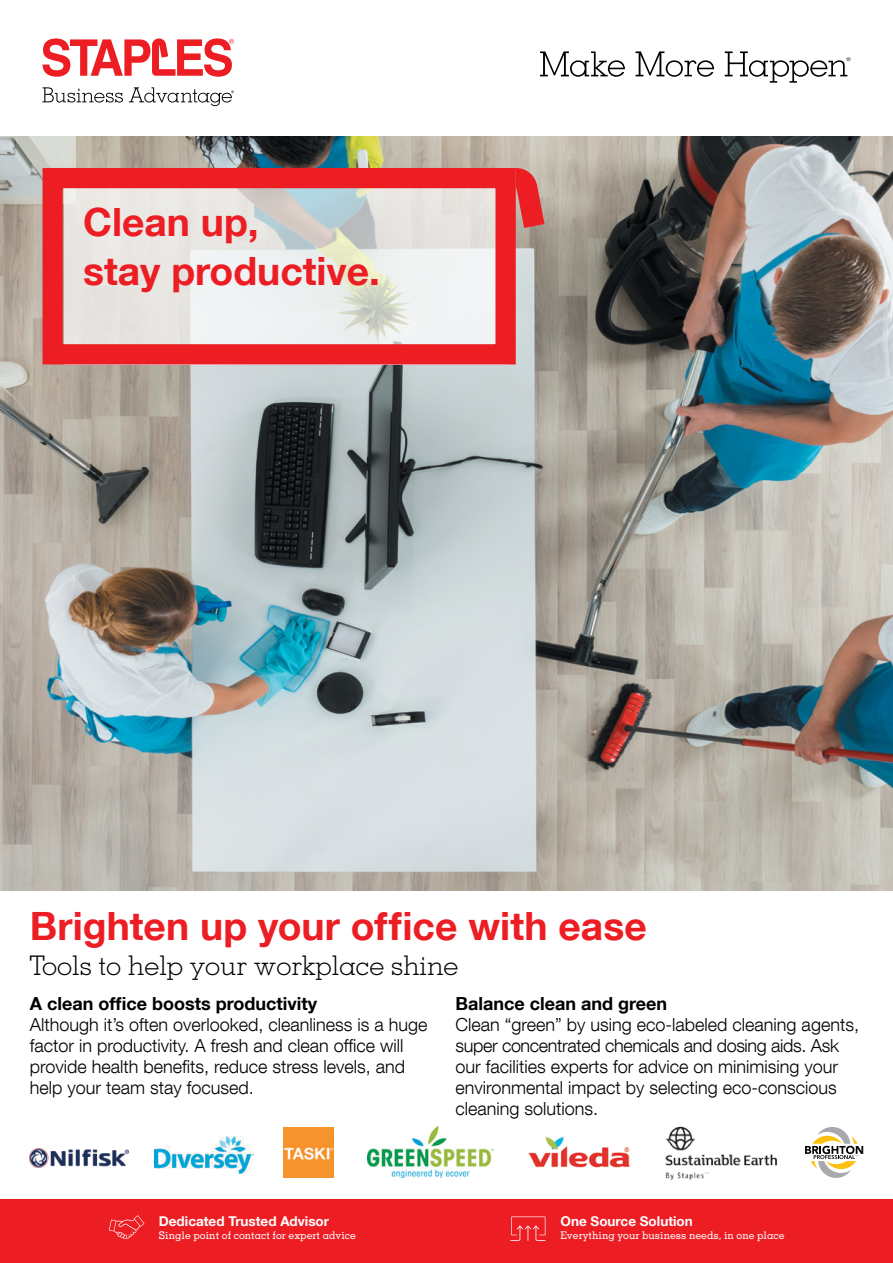
<style>
.page{position:relative;width:893px;height:1263px;background:#fff}
.page>*{position:absolute;margin:0;border:0;box-sizing:border-box;transform-origin:0 0}
.t1{font:700 39px/48px "Helvetica Neue LT Com";color:#ed1d24}
.t2{font:300 27px "Memphis LT Pro";color:#000}
.t3{font:300 18px/21px "Helvetica Neue LT Com";color:#000}
.t4{font:700 18px "Helvetica Neue LT Com";color:#000}
.t5{font:700 13.5px "Helvetica Neue LT Com";color:#fff}
.t6{font:500 10.5px "Memphis LT Pro";color:#fff}
</style>
<div class="page">
<svg style="left:43px;top:87px;width:80px;height:16px"></svg>
<svg style="left:129px;top:87px;width:105px;height:19px"></svg>
<svg style="left:43px;top:38px;width:191px;height:39px"></svg>
<svg style="left:540px;top:51px;width:85px;height:26px"></svg>
<svg style="left:636px;top:51px;width:78px;height:26px"></svg>
<svg style="left:725px;top:51px;width:125px;height:32px"></svg>
<div style="left:0;top:1199px;width:893px;height:64px;background:#ed1d24"></div>
<svg style="left:510px;top:1216px;width:35px;height:25px"></svg>
<img style="left:0;top:136px;width:893px;height:755px">
<svg style="left:32px;top:158px;width:494px;height:217px;background:#e0adab"></svg>
<svg style="left:516px;top:168px;width:28px;height:60px;background:#dd4f50"></svg>
<svg style="left:109px;top:1215px;width:35px;height:24px"></svg>
<img style="left:154px;top:1136px;width:99px;height:37px">
<img style="left:283px;top:1127px;width:51px;height:51px">
<img style="left:367px;top:1127px;width:127px;height:51px">
<img style="left:30px;top:1148px;width:99px;height:19px">
<img style="left:528px;top:1136px;width:102px;height:31px">
<svg style="left:805px;top:1127px;width:58px;height:51px"></svg>
<img style="left:665px;top:1126px;width:113px;height:54px">
<h1 class="t1" style="left:83px;top:197px;width:298px">Clean up,<br>stay productive.</h1>
<h1 class="t1" style="left:30px;top:901px;width:618px">Brighten up your office with ease</h1>
<h2 class="t2" style="left:30px;top:949px;width:430px">Tools to help your workplace shine</h2>
<p class="t4" style="left:30px;top:992px;width:289px">A clean office boosts productivity</p>
<p class="t3" style="left:30px;top:1014px;width:399px">Although it’s often overlooked, cleanliness is a huge factor in productivity. A fresh and clean office will provide health benefits, reduce stress levels, and help your team stay focused.</p>
<p class="t4" style="left:455px;top:992px;width:213px">Balance clean and green</p>
<p class="t3" style="left:455px;top:1014px;width:405px">Clean “green” by using eco-labeled cleaning agents, super concentrated chemicals and dosing aids. Ask our facilities experts for advice on minimising your environmental impact by selecting eco-conscious cleaning solutions.</p>
<p class="t5" style="left:159px;top:1212px;width:172px">Dedicated Trusted Advisor</p>
<p class="t6" style="left:159px;top:1229px;width:199px">Single point of contact for expert advice</p>
<p class="t5" style="left:561px;top:1212px;width:134px">One Source Solution</p>
<p class="t6" style="left:561px;top:1229px;width:225px">Everything your business needs, in one place</p>
</div>
